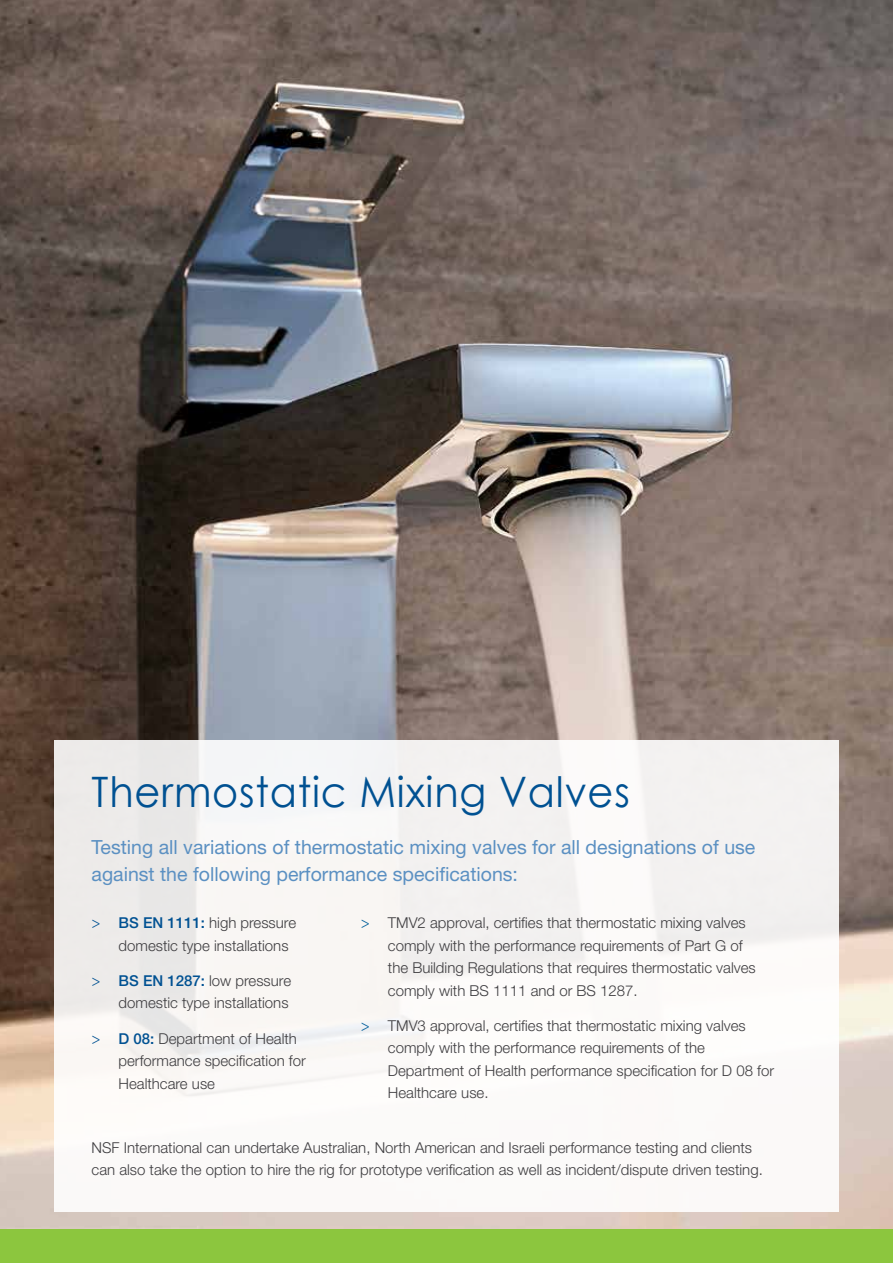
<style>
.page{position:relative;width:893px;height:1263px;background:#fff}
.page>*{position:absolute;margin:0;border:0;box-sizing:border-box;transform-origin:0 0}
.t1{font:42px "Century Gothic";letter-spacing:.02em;color:#005192;scale:.95 1}
.t2{font:19.5px/27px "Helvetica Neue LT Std";color:#5b90c2}
.t3{font:300 15px/22.5px "Helvetica Neue LT Std";color:#3e3d40}
.s1{font-family:"Minion Pro";font-weight:400;font-size:16.5px;color:#005192}
.s2{font-weight:500;color:#005192}
.s3{font-family:"Minion Pro";font-weight:400;font-size:16.5px;color:#005d9a}
</style>
<div class="page">
<div style="left:0;top:1227px;width:893px;height:36px;background:#8cc63e"></div>
<img style="left:0;top:0;width:893px;height:1228px">
<div style="left:54px;top:740px;width:785px;height:471px;background:linear-gradient(to right,#f4f2f1,#faf9f8)"></div>
<h1 class="t1" style="left:92px;top:762px;width:568px">Thermostatic Mixing Valves</h1>
<h2 class="t2" style="left:92px;top:833px;width:665px">Testing all variations of thermostatic mixing valves for all designations of use against the following performance specifications:</h2>
<p class="t3" style="left:119px;top:911px;width:179px;text-indent:-27px"><span class="s1">&gt;</span> <span class="s2">BS EN 1111:</span> high pressure domestic type installations</p>
<p class="t3" style="left:92px;top:969px;width:201px;text-align:right"><span class="s1">&gt;</span> <span class="s2">BS EN 1287:</span> low pressure domestic type installations</p>
<p class="t3" style="left:119px;top:1027px;width:189px;text-indent:-27px"><span class="s1">&gt;</span> <span class="s2">D 08:</span> Department of Health performance specification for<br>Healthcare use</p>
<p class="t3" style="left:388px;top:911px;width:369px;text-indent:-27px"><span class="s3">&gt;</span> TMV2 approval, certifies that thermostatic mixing valves comply with the performance requirements of Part G of the Building Regulations that requires thermostatic valves comply with BS 1111 and or BS 1287.</p>
<p class="t3" style="left:388px;top:1014px;width:388px;text-indent:-27px"><span class="s3">&gt;</span> TMV3 approval, certifies that thermostatic mixing valves comply with the performance requirements of the Department of Health performance specification for D 08 for Healthcare use.</p>
<p class="t3" style="left:92px;top:1136px;width:673px">NSF International can undertake Australian, North American and Israeli performance testing and clients can also take the option to hire the rig for prototype verification as well as incident/dispute driven testing.</p>
</div>
